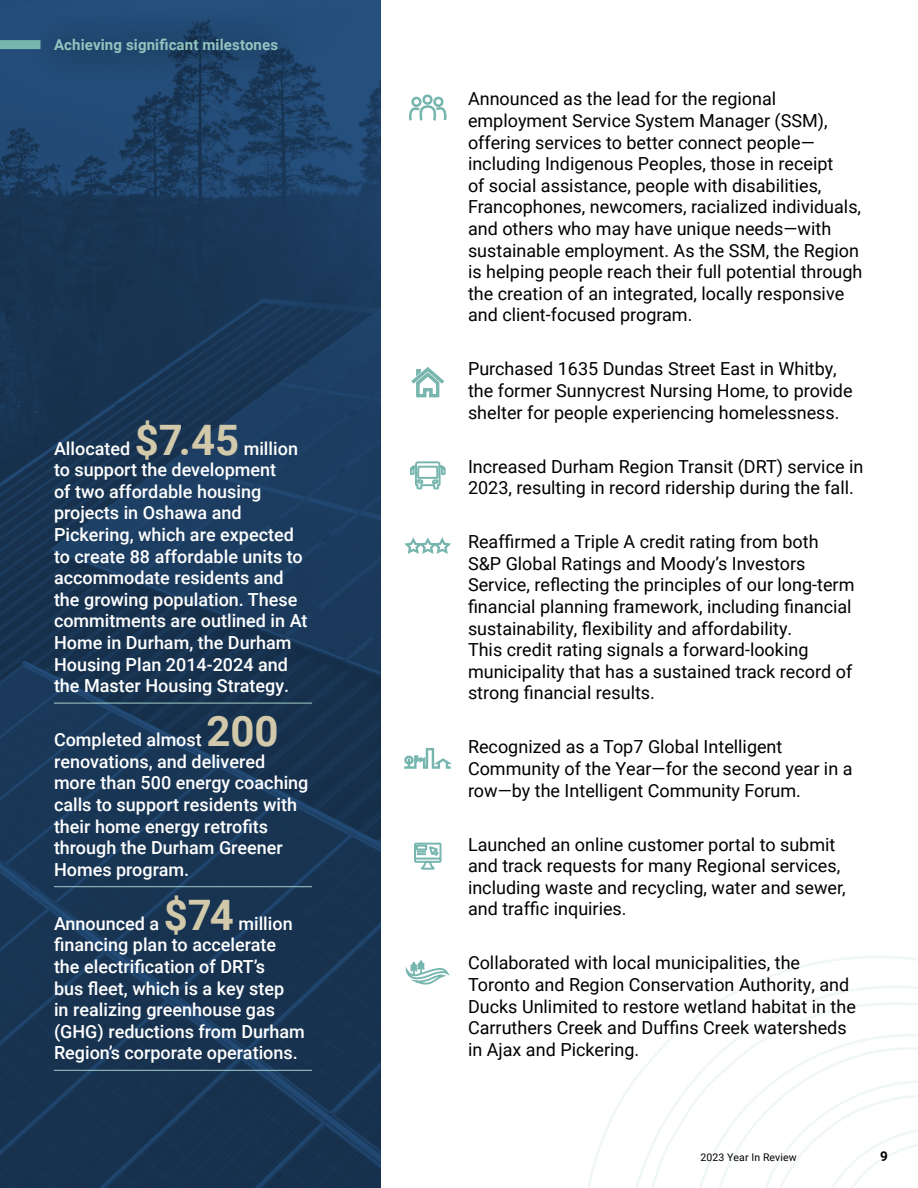
<style>
.page{position:relative;width:918px;height:1188px;background:#fff}
.page>*{position:absolute;margin:0;border:0;box-sizing:border-box;transform-origin:0 0}
.Achievements_w_numbe{font:700 42px "Roboto";color:#d2c9aa}
.Achievements_w_icons{font:18px/21.6px "Roboto";color:#000}
.Achievements_w_numbe-2{font:500 18px/21.6px "Roboto";color:#fff}
.Running_Header_secti{font:700 15px "Roboto";letter-spacing:.01em;color:#92c4bf}
.t1{font:700 13.5px "Roboto";color:#000}
.t2{font:10.5px "Roboto";letter-spacing:.01em;color:#000}
</style>
<div class="page">
<svg style="left:588px;top:956px;width:330px;height:232px"></svg>
<svg style="left:0;top:0;width:381px;height:1188px;background:#193858"></svg>
<div style="left:29px;top:12px;width:277px;height:70px;background:#000;opacity:.75"></div>
<hr style="left:54px;top:703px;width:258px;height:1px;background:#a4cec9">
<hr style="left:54px;top:886px;width:258px;height:1px;background:#a4cec9">
<hr style="left:54px;top:1070px;width:258px;height:1px;background:#a4cec9">
<svg style="left:409px;top:461px;width:37px;height:29px"></svg>
<svg style="left:404px;top:537px;width:47px;height:17px"></svg>
<svg style="left:404px;top:747px;width:48px;height:22px"></svg>
<svg style="left:414px;top:842px;width:28px;height:28px"></svg>
<svg style="left:405px;top:960px;width:45px;height:25px"></svg>
<svg style="left:411px;top:367px;width:33px;height:30px"></svg>
<svg style="left:409px;top:94px;width:38px;height:27px"></svg>
<div style="left:0;top:40px;width:40px;height:9px;background:#77b5af"></div>
<h3 class="Running_Header_secti" style="left:54px;top:34px;width:226px">Achieving significant milestones</h3>
<p class="Achievements_w_numbe" style="left:135px;top:410px;width:106px">$7.45</p>
<p class="Achievements_w_numbe-2" style="left:54px;top:437px;width:255px;text-indent:190px">million to support the development<br>of two affordable housing projects in Oshawa and<br>Pickering, which are expected to create 88 affordable units to accommodate residents and the growing population. These commitments are outlined in At<br>Home in Durham, the Durham<br>Housing Plan 2014-2024 and the Master Housing Strategy.</p>
<p class="Achievements_w_numbe-2" style="left:54px;top:728px;width:149px">Completed almost</p>
<p class="Achievements_w_numbe-2" style="left:54px;top:437px;width:78px">Allocated</p>
<p class="Achievements_w_numbe" style="left:206px;top:702px;width:74px">200</p>
<p class="Achievements_w_numbe-2" style="left:54px;top:750px;width:256px">renovations, and delivered more than 500 energy coaching calls to support residents with their home energy retrofits through the Durham Greener<br>Homes program.</p>
<p class="Achievements_w_numbe-2" style="left:54px;top:912px;width:107px">Announced a</p>
<p class="Achievements_w_numbe" style="left:164px;top:885px;width:72px">$74</p>
<p class="Achievements_w_numbe-2" style="left:54px;top:912px;width:252px;text-indent:184px">million financing plan to accelerate the electrification of DRT’s<br>bus fleet, which is a key step<br>in realizing greenhouse gas (GHG) reductions from Durham<br>Region’s corporate operations.</p>
<p class="Achievements_w_icons" style="left:468px;top:88px;width:396px">Announced as the lead for the regional employment Service System Manager (SSM), offering services to better connect people— including Indigenous Peoples, those in receipt<br>of social assistance, people with disabilities, Francophones, newcomers, racialized individuals, and others who may have unique needs—with sustainable employment. As the SSM, the Region is helping people reach their full potential through the creation of an integrated, locally responsive and client-focused program.</p>
<p class="Achievements_w_icons" style="left:468px;top:358px;width:386px">Purchased 1635 Dundas Street East in Whitby, the former Sunnycrest Nursing Home, to provide shelter for people experiencing homelessness.</p>
<p class="Achievements_w_icons" style="left:468px;top:455px;width:397px">Increased Durham Region Transit (DRT) service in<br>2023, resulting in record ridership during the fall.</p>
<p class="Achievements_w_icons" style="left:468px;top:530px;width:388px">Reaffirmed a Triple A credit rating from both S&amp;P Global Ratings and Moody’s Investors Service, reflecting the principles of our long-term financial planning framework, including financial sustainability, flexibility and affordability.<br>This credit rating signals a forward-looking municipality that has a sustained track record of strong financial results.</p>
<p class="Achievements_w_icons" style="left:468px;top:736px;width:386px">Recognized as a Top7 Global Intelligent<br>Community of the Year—for the second year in a row—by the Intelligent Community Forum.</p>
<p class="Achievements_w_icons" style="left:468px;top:833px;width:379px">Launched an online customer portal to submit and track requests for many Regional services, including waste and recycling, water and sewer, and traffic inquiries.</p>
<p class="Achievements_w_icons" style="left:468px;top:952px;width:389px">Collaborated with local municipalities, the Toronto and Region Conservation Authority, and Ducks Unlimited to restore wetland habitat in the Carruthers Creek and Duffins Creek watersheds in Ajax and Pickering.</p>
<p class="t2" style="left:700px;top:1150px;width:98px">2023 Year In Review</p>
<p class="t1" style="left:880px;top:1147px;width:9px">9</p>
</div>
